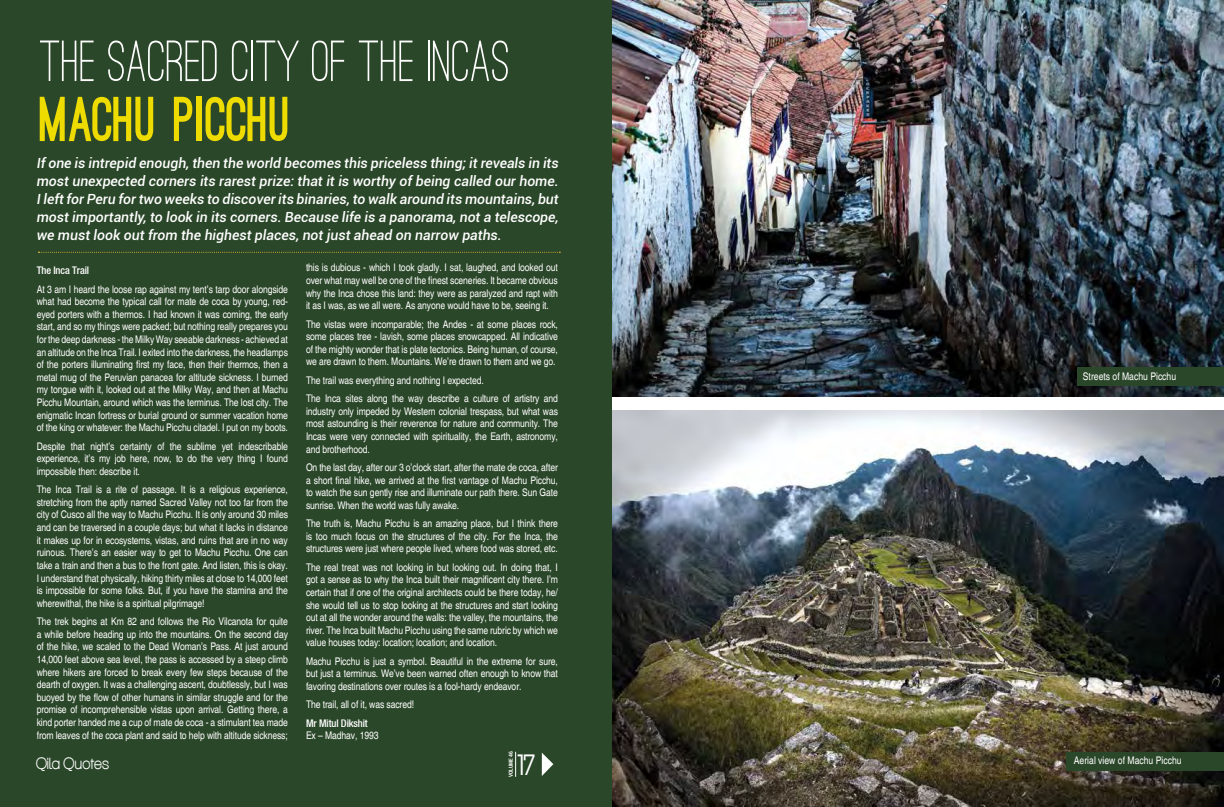
<style>
.page{position:relative;width:1224px;height:807px;background:#fff}
.page>*{position:absolute;margin:0;border:0;box-sizing:border-box;transform-origin:0 0}
.t1{font:500 60px "Ostrich Sans";color:#fff;scale:.9 1}
.t2{font:900 60px "Ostrich Sans";color:#eedc00;scale:.9 1}
.t3{font:27.4px "Devil Breeze";color:#fff;scale:.9 1}
.t4{font:16px "Aliquam";color:#fff}
.t5{font:italic 500 14px/18px "Roboto";color:#fff;text-align:justify}
.t6{font:condensed 10.5px/12.6px "Helvetica";letter-spacing:-.01em;color:#fff;text-align:justify}
.t7{font:10.5px "Heavenetica Cond 6 Med SH";letter-spacing:-.01em;color:#fff}
.t8{font:700 condensed 5.5px "Roboto";color:#fff}
</style>
<div class="page">
<img style="left:612px;top:0;width:612px;height:396px">
<img style="left:612px;top:410px;width:612px;height:396px">
<div style="left:1066px;top:752px;width:158px;height:19px;background:#2b4729"></div>
<div style="left:0;top:0;width:612px;height:806px;background:#2b4729"></div>
<svg style="left:38px;top:252px;width:522px;height:1px"></svg>
<svg style="left:542px;top:753px;width:11px;height:22px"></svg>
<svg style="left:515px;top:751px;width:1px;height:25px"></svg>
<div style="left:1078px;top:367px;width:146px;height:18px;background:#2b4729"></div>
<h1 class="t1" style="left:40px;top:25px;width:525px">THE SACRED CITY OF THE INCAS</h1>
<h1 class="t2" style="left:40px;top:97px;width:281px">MACHU PICCHU</h1>
<p class="t5" style="left:37px;top:153px;width:523px">If one is intrepid enough, then the world becomes this priceless thing; it reveals in its most unexpected corners its rarest prize: that it is worthy of being called our home.<br>I left for Peru for two weeks to discover its binaries, to walk around its mountains, but most importantly, to look in its corners. Because life is a panorama, not a telescope, we must look out from the highest places, not just ahead on narrow paths.</p>
<p class="t7" style="left:37px;top:264px;width:54px">The Inca Trail</p>
<p class="t6" style="left:37px;top:282px;width:253px">At 3 am I heard the loose rap against my tent’s tarp door alongside what had become the typical call for mate de coca by young, red&shy;eyed porters with a thermos. I had known it was coming, the early start, and so my things were packed; but nothing really prepares you for the deep darkness - the Milky Way seeable darkness - achieved at an altitude on the Inca Trail. I exited into the darkness, the headlamps of the porters illuminating first my face, then their thermos, then a metal mug of the Peruvian panacea for altitude sickness. I burned my tongue with it, looked out at the Milky Way, and then at Machu Picchu Mountain, around which was the terminus. The lost city. The enigmatic Incan fortress or burial ground or summer vacation home of the king or whatever: the Machu Picchu citadel. I put on my boots.</p>
<p class="t6" style="left:37px;top:439px;width:253px">Despite that night’s certainty of the sublime yet indescribable experience, it’s my job here, now, to do the very thing I found impossible then: describe it.</p>
<p class="t6" style="left:37px;top:483px;width:253px">The Inca Trail is a rite of passage. It is a religious experience, stretching from the aptly named Sacred Valley not too far from the city of Cusco all the way to Machu Picchu. It is only around 30 miles and can be traversed in a couple days; but what it lacks in distance it makes up for in ecosystems, vistas, and ruins that are in no way ruinous. There’s an easier way to get to Machu Picchu. One can take a train and then a bus to the front gate. And listen, this is okay.<br>I understand that physically, hiking thirty miles at close to 14,000 feet is impossible for some folks. But, if you have the stamina and the wherewithal, the hike is a spiritual pilgrimage!</p>
<p class="t6" style="left:37px;top:615px;width:253px">The trek begins at Km 82 and follows the Rio Vilcanota for quite a while before heading up into the mountains. On the second day of the hike, we scaled to the Dead Woman’s Pass. At just around 14,000 feet above sea level, the pass is accessed by a steep climb where hikers are forced to break every few steps because of the dearth of oxygen. It was a challenging ascent, doubtlessly, but I was buoyed by the flow of other humans in similar struggle and for the promise of incomprehensible vistas upon arrival. Getting there, a kind porter handed me a cup of mate de coca - a stimulant tea made from leaves of the coca plant and said to help with altitude sickness;</p>
<p class="t6" style="left:306px;top:261px;width:253px">this is dubious - which I took gladly. I sat, laughed, and looked out over what may well be one of the finest sceneries. It became obvious why the Inca chose this land: they were as paralyzed and rapt with it as I was, as we all were. As anyone would have to be, seeing it.</p>
<p class="t6" style="left:306px;top:317px;width:253px">The vistas were incomparable; the Andes - at some places rock, some places tree - lavish, some places snowcapped. All indicative of the mighty wonder that is plate tectonics. Being human, of course, we are drawn to them. Mountains. We’re drawn to them and we go.</p>
<p class="t6" style="left:306px;top:371px;width:254px;line-height:18.4px">The trail was everything and nothing I expected.<br>The Inca sites along the way describe a culture of artistry and</p>
<p class="t6" style="left:306px;top:405px;width:253px">industry only impeded by Western colonial trespass, but what was most astounding is their reverence for nature and community. The Incas were very connected with spirituality, the Earth, astronomy, and brotherhood.</p>
<p class="t6" style="left:306px;top:461px;width:254px">On the last day, after our 3 o’clock start, after the mate de coca, after a short final hike, we arrived at the first vantage of Machu Picchu, to watch the sun gently rise and illuminate our path there. Sun Gate sunrise. When the world was fully awake.</p>
<p class="t6" style="left:306px;top:517px;width:254px">The truth is, Machu Picchu is an amazing place, but I think there is too much focus on the structures of the city. For the Inca, the structures were just where people lived, where food was stored, etc.</p>
<p class="t6" style="left:306px;top:560px;width:253px">The real treat was not looking in but looking out. In doing that, I got a sense as to why the Inca built their magnificent city there. I’m certain that if one of the original architects could be there today, he/ she would tell us to stop looking at the structures and start looking out at all the wonder around the walls: the valley, the mountains, the river. The Inca built Machu Picchu using the same rubric by which we value houses today: location; location; and location.</p>
<p class="t6" style="left:306px;top:654px;width:253px">Machu Picchu is just a symbol. Beautiful in the extreme for sure, but just a terminus. We’ve been warned often enough to know that favoring destinations over routes is a fool-hardy endeavor.</p>
<p class="t6" style="left:306px;top:698px;width:110px">The trail, all of it, was sacred!</p>
<p class="t7" style="left:306px;top:716px;width:63px">Mr Mitul Dikshit</p>
<p class="t6" style="left:306px;top:729px;width:74px">Ex – Madhav, 1993</p>
<h3 class="t4" style="left:36px;top:753px;width:75px">Qila Quotes</h3>
<p class="t8" style="left:507px;top:777px;width:27px;rotate:-90deg">VOLUME 46</p>
<h2 class="t3" style="left:517px;top:752px;width:22px">17</h2>
<p class="t6" style="left:1083px;top:370px;width:95px">Streets of Machu Picchu</p>
<p class="t6" style="left:1074px;top:754px;width:109px">Aerial view of Machu Picchu</p>
</div>
